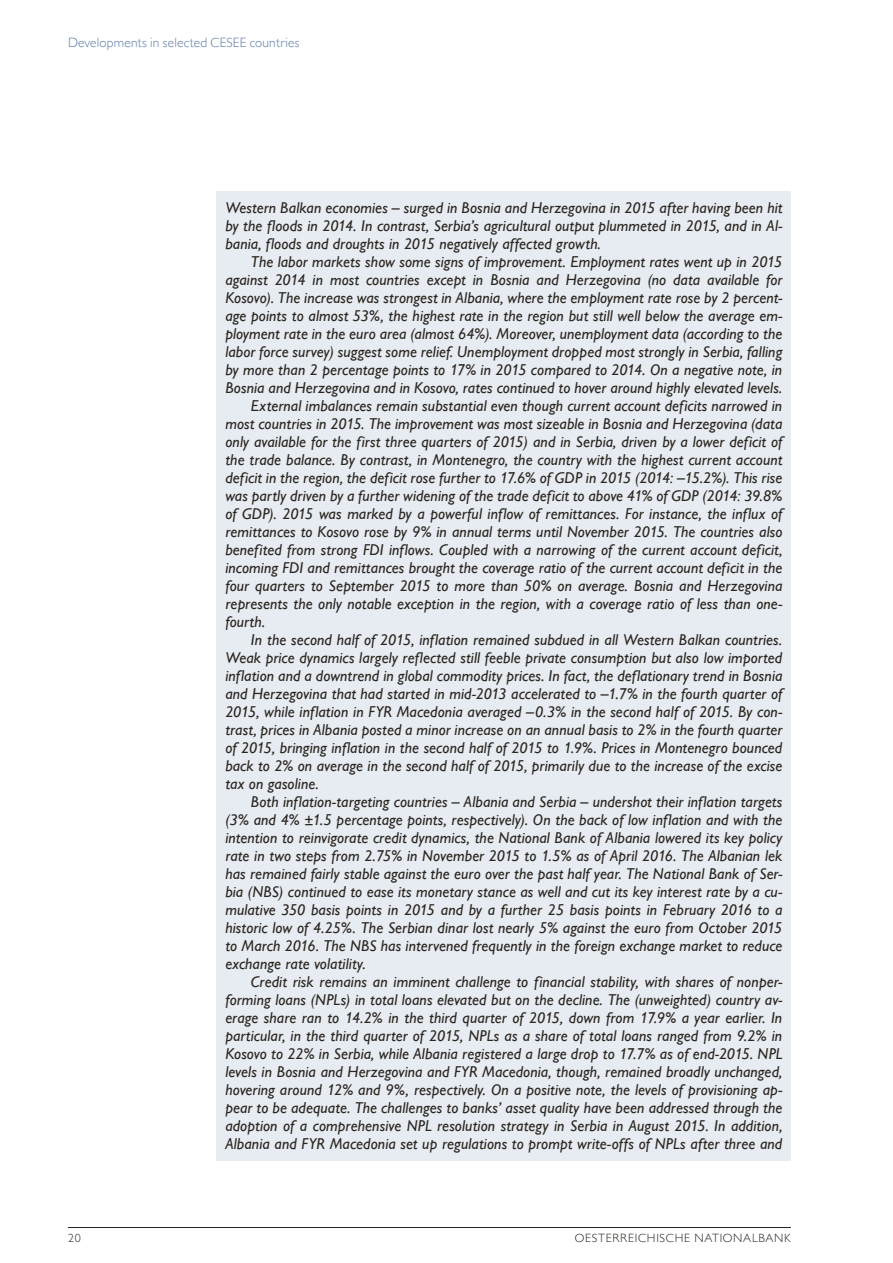
<style>
.page{position:relative;width:893px;height:1263px;background:#fff}
.page>*{position:absolute;margin:0;border:0;box-sizing:border-box;transform-origin:0 0}
.t1{font:italic 500 15.75px/18px "Gill Sans MT Pro";letter-spacing:.005em;color:#2b2620;text-align:justify}
.t2{font:300 13.5px "Gill Sans MT Pro";letter-spacing:.01em;color:#607ea9}
.t3{font:300 12px "Gill Sans MT Pro";letter-spacing:.06em;color:#2b2620}
</style>
<div class="page">
<hr style="left:68px;top:1227px;width:723px;height:1px;background:#2b2620">
<div style="left:217px;top:191px;width:574px;height:970px;background:#e7ecf2"></div>
<p class="t2" style="left:68px;top:35px;width:233px">Developments in selected CESEE countries</p>
<p class="t1" style="left:225px;top:198px;width:559px">Western Balkan economies – surged in Bosnia and Herzegovina in 2015 after having been hit by the floods in 2014. In contrast, Serbia’s agricultural output plummeted in 2015, and in Al&shy;bania, floods and droughts in 2015 negatively affected growth.</p>
<p class="t1" style="left:251px;top:252px;width:533px">The labor markets show some signs of improvement. Employment rates went up in 2015</p>
<p class="t1" style="left:225px;top:270px;width:559px">against 2014 in most countries except in Bosnia and Herzegovina (no data available for</p>
<p class="t1" style="left:225px;top:288px;width:559px">Kosovo). The increase was strongest in Albania, where the employment rate rose by 2 percent-</p>
<p class="t1" style="left:225px;top:306px;width:559px">age points to almost 53%, the highest rate in the region but still well below the average em-</p>
<p class="t1" style="left:225px;top:324px;width:558px">ployment rate in the euro area (almost 64%). Moreover, unemployment data (according to the</p>
<p class="t1" style="left:225px;top:342px;width:558px">labor force survey) suggest some relief. Unemployment dropped most strongly in Serbia, falling</p>
<p class="t1" style="left:225px;top:360px;width:558px">by more than 2 percentage points to 17% in 2015 compared to 2014. On a negative note, in</p>
<p class="t1" style="left:225px;top:378px;width:558px">Bosnia and Herzegovina and in Kosovo, rates continued to hover around highly elevated levels.</p>
<p class="t1" style="left:251px;top:396px;width:533px">External imbalances remain substantial even though current account deficits narrowed in</p>
<p class="t1" style="left:225px;top:414px;width:558px">most countries in 2015. The improvement was most sizeable in Bosnia and Herzegovina (data</p>
<p class="t1" style="left:225px;top:432px;width:558px">only available for the first three quarters of 2015) and in Serbia, driven by a lower deficit of</p>
<p class="t1" style="left:225px;top:450px;width:558px">the trade balance. By contrast, in Montenegro, the country with the highest current account</p>
<p class="t1" style="left:225px;top:468px;width:558px">deficit in the region, the deficit rose further to 17.6% of GDP in 2015 (2014: –15.2%). This rise</p>
<p class="t1" style="left:225px;top:486px;width:559px">was partly driven by a further widening of the trade deficit to above 41% of GDP (2014: 39.8%</p>
<p class="t1" style="left:225px;top:504px;width:558px">of GDP). 2015 was marked by a powerful inflow of remittances. For instance, the influx of</p>
<p class="t1" style="left:225px;top:522px;width:559px">remittances to Kosovo rose by 9% in annual terms until November 2015. The countries also</p>
<p class="t1" style="left:225px;top:540px;width:559px">benefited from strong FDI inflows. Coupled with a narrowing of the current account deficit,</p>
<p class="t1" style="left:225px;top:558px;width:558px">incoming FDI and remittances brought the coverage ratio of the current account deficit in the</p>
<p class="t1" style="left:225px;top:576px;width:559px">four quarters to September 2015 to more than 50% on average. Bosnia and Herzegovina</p>
<p class="t1" style="left:225px;top:594px;width:558px">represents the only notable exception in the region, with a coverage ratio of less than one-</p>
<p class="t1" style="left:225px;top:612px;width:41px">fourth.</p>
<p class="t1" style="left:251px;top:630px;width:533px">In the second half of 2015, inflation remained subdued in all Western Balkan countries.</p>
<p class="t1" style="left:225px;top:648px;width:558px">Weak price dynamics largely reflected still feeble private consumption but also low imported</p>
<p class="t1" style="left:225px;top:666px;width:559px">inflation and a downtrend in global commodity prices. In fact, the deflationary trend in Bosnia</p>
<p class="t1" style="left:225px;top:684px;width:559px">and Herzegovina that had started in mid-2013 accelerated to –1.7% in the fourth quarter of</p>
<p class="t1" style="left:225px;top:702px;width:559px">2015, while inflation in FYR Macedonia averaged –0.3% in the second half of 2015. By con-</p>
<p class="t1" style="left:225px;top:720px;width:559px">trast, prices in Albania posted a minor increase on an annual basis to 2% in the fourth quarter</p>
<p class="t1" style="left:225px;top:738px;width:558px">of 2015, bringing inflation in the second half of 2015 to 1.9%. Prices in Montenegro bounced</p>
<p class="t1" style="left:225px;top:756px;width:558px">back to 2% on average in the second half of 2015, primarily due to the increase of the excise</p>
<p class="t1" style="left:225px;top:774px;width:95px">tax on gasoline.</p>
<p class="t1" style="left:251px;top:792px;width:533px">Both inflation-targeting countries – Albania and Serbia – undershot their inflation targets</p>
<p class="t1" style="left:225px;top:810px;width:558px">(3% and 4% ±1.5 percentage points, respectively). On the back of low inflation and with the</p>
<p class="t1" style="left:225px;top:828px;width:559px">intention to reinvigorate credit dynamics, the National Bank of Albania lowered its key policy</p>
<p class="t1" style="left:225px;top:846px;width:558px">rate in two steps from 2.75% in November 2015 to 1.5% as of April 2016. The Albanian lek</p>
<p class="t1" style="left:225px;top:864px;width:559px">has remained fairly stable against the euro over the past half year. The National Bank of Ser-</p>
<p class="t1" style="left:225px;top:882px;width:559px">bia (NBS) continued to ease its monetary stance as well and cut its key interest rate by a cu-</p>
<p class="t1" style="left:225px;top:900px;width:559px">mulative 350 basis points in 2015 and by a further 25 basis points in February 2016 to a</p>
<p class="t1" style="left:225px;top:918px;width:559px">historic low of 4.25%. The Serbian dinar lost nearly 5% against the euro from October 2015</p>
<p class="t1" style="left:225px;top:936px;width:559px">to March 2016. The NBS has intervened frequently in the foreign exchange market to reduce</p>
<p class="t1" style="left:225px;top:954px;width:142px">exchange rate volatility.</p>
<p class="t1" style="left:251px;top:972px;width:533px">Credit risk remains an imminent challenge to financial stability, with shares of nonper-</p>
<p class="t1" style="left:225px;top:990px;width:559px">forming loans (NPLs) in total loans elevated but on the decline. The (unweighted) country av-</p>
<p class="t1" style="left:225px;top:1008px;width:558px">erage share ran to 14.2% in the third quarter of 2015, down from 17.9% a year earlier. In</p>
<p class="t1" style="left:225px;top:1026px;width:558px">particular, in the third quarter of 2015, NPLs as a share of total loans ranged from 9.2% in</p>
<p class="t1" style="left:225px;top:1044px;width:559px">Kosovo to 22% in Serbia, while Albania registered a large drop to 17.7% as of end-2015. NPL</p>
<p class="t1" style="left:225px;top:1062px;width:558px">levels in Bosnia and Herzegovina and FYR Macedonia, though, remained broadly unchanged,</p>
<p class="t1" style="left:225px;top:1080px;width:559px">hovering around 12% and 9%, respectively. On a positive note, the levels of provisioning ap-</p>
<p class="t1" style="left:225px;top:1098px;width:559px">pear to be adequate. The challenges to banks’ asset quality have been addressed through the</p>
<p class="t1" style="left:225px;top:1116px;width:559px">adoption of a comprehensive NPL resolution strategy in Serbia in August 2015. In addition,</p>
<p class="t1" style="left:225px;top:1134px;width:558px">Albania and FYR Macedonia set up regulations to prompt write-offs of NPLs after three and</p>
<p class="t3" style="left:68px;top:1231px;width:14px">20</p>
<p class="t3" style="left:575px;top:1231px;width:218px">OESTERREICHISCHE NATIONALBANK</p>
</div>
